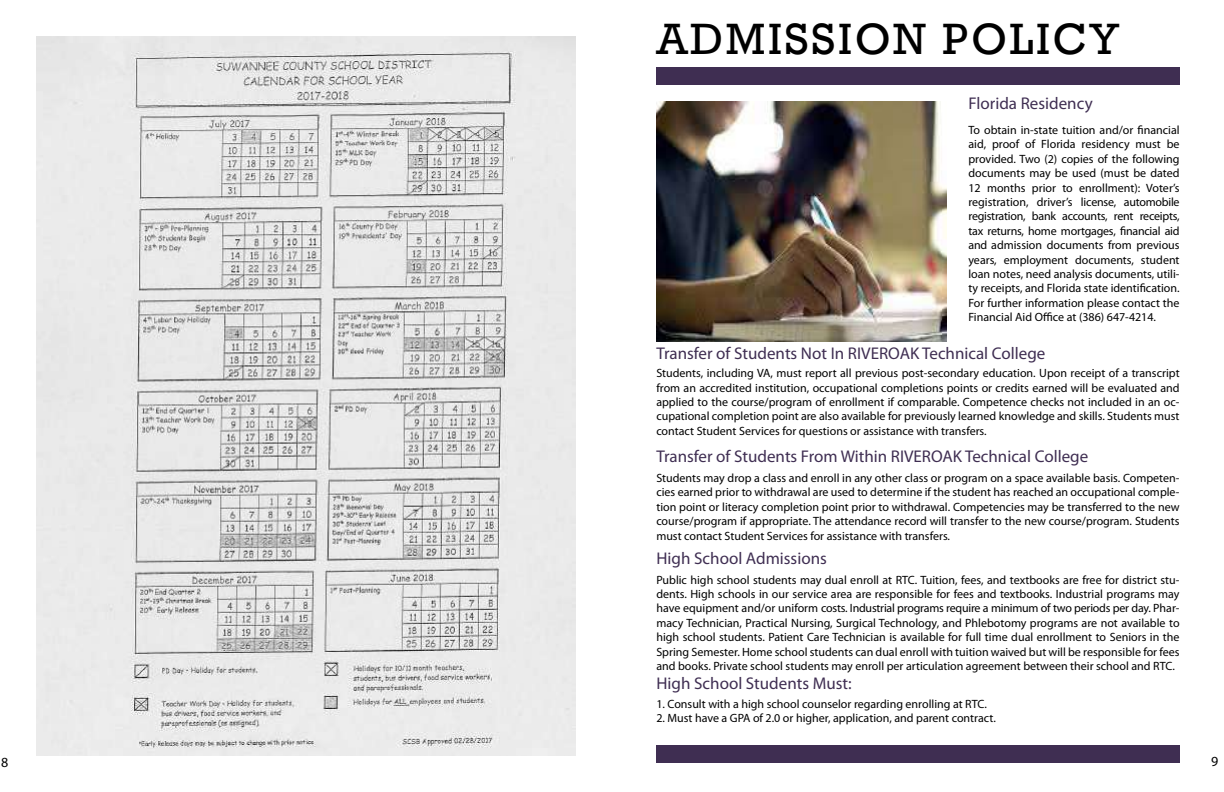
<style>
.page{position:relative;width:1224px;height:792px;background:#fff}
.page>*{position:absolute;margin:0;border:0;box-sizing:border-box;transform-origin:0 0}
.t1{font:45px "Rockwell";letter-spacing:.06em;color:#000}
.t2{font:17px "Myriad Pro";color:#3f2e52}
.t3{font:14px "Myriad Pro";color:#000}
.t4{font:12px/14.4px "Myriad Pro";color:#000;text-align:justify}
</style>
<div class="page">
<img style="left:656px;top:101px;width:290px;height:241px">
<div style="left:656px;top:746px;width:524px;height:17px;background:#3f2e52"></div>
<div style="left:656px;top:68px;width:524px;height:17px;background:#3f2e52"></div>
<img style="left:36px;top:36px;width:540px;height:720px">
<h1 class="t1" style="left:656px;top:13px;width:464px">ADMISSION POLICY</h1>
<h2 class="t2" style="left:968px;top:93px;width:126px">Florida Residency</h2>
<p class="t4" style="left:968px;top:122px;width:213px">To obtain in-state tuition and/or financial aid, proof of Florida residency must be provided. Two (2) copies of the following documents may be used (must be dated 12 months prior to enrollment): Voter’s registration, driver’s license, automobile registration, bank accounts, rent receipts, tax returns, home mortgages, financial aid and admission documents from previous years, employment documents, student loan notes, need analysis documents, utili&shy;ty receipts, and Florida state identification.<br>For further information please contact the Financial Aid Office at (386) 647-4214.</p>
<h2 class="t2" style="left:656px;top:343px;width:391px">Transfer of Students Not In RIVEROAK Technical College</h2>
<p class="t4" style="left:656px;top:366px;width:525px">Students, including VA, must report all previous post-secondary education. Upon receipt of a transcript from an accredited institution, occupational completions points or credits earned will be evaluated and applied to the course/program of enrollment if comparable. Competence checks not included in an oc&shy;cupational completion point are also available for previously learned knowledge and skills. Students must contact Student Services for questions or assistance with transfers.</p>
<h2 class="t2" style="left:656px;top:446px;width:433px">Transfer of Students From Within RIVEROAK Technical College</h2>
<p class="t4" style="left:656px;top:471px;width:525px">Students may drop a class and enroll in any other class or program on a space available basis. Competen&shy;cies earned prior to withdrawal are used to determine if the student has reached an occupational comple&shy;tion point or literacy completion point prior to withdrawal. Competencies may be transferred to the new course/program if appropriate. The attendance record will transfer to the new course/program. Students must contact Student Services for assistance with transfers.</p>
<h2 class="t2" style="left:656px;top:548px;width:172px">High School Admissions</h2>
<p class="t4" style="left:656px;top:572px;width:525px">Public high school students may dual enroll at RTC. Tuition, fees, and textbooks are free for district stu&shy;dents. High schools in our service area are responsible for fees and textbooks. Industrial programs may have equipment and/or uniform costs. Industrial programs require a minimum of two periods per day. Phar&shy;macy Technician, Practical Nursing, Surgical Technology, and Phlebotomy programs are not available to high school students. Patient Care Technician is available for full time dual enrollment to Seniors in the Spring Semester. Home school students can dual enroll with tuition waived but will be responsible for fees and books. Private school students may enroll per articulation agreement between their school and RTC.</p>
<h2 class="t2" style="left:656px;top:673px;width:197px">High School Students Must:</h2>
<p class="t4" style="left:656px;top:696px;width:332px">1. Consult with a high school counselor regarding enrolling at RTC.</p>
<p class="t4" style="left:656px;top:711px;width:341px">2. Must have a GPA of 2.0 or higher, application, and parent contract.</p>
<p class="t3" style="left:1px;top:753px;width:9px">8</p>
<p class="t3" style="left:1211px;top:753px;width:9px">9</p>
</div>
